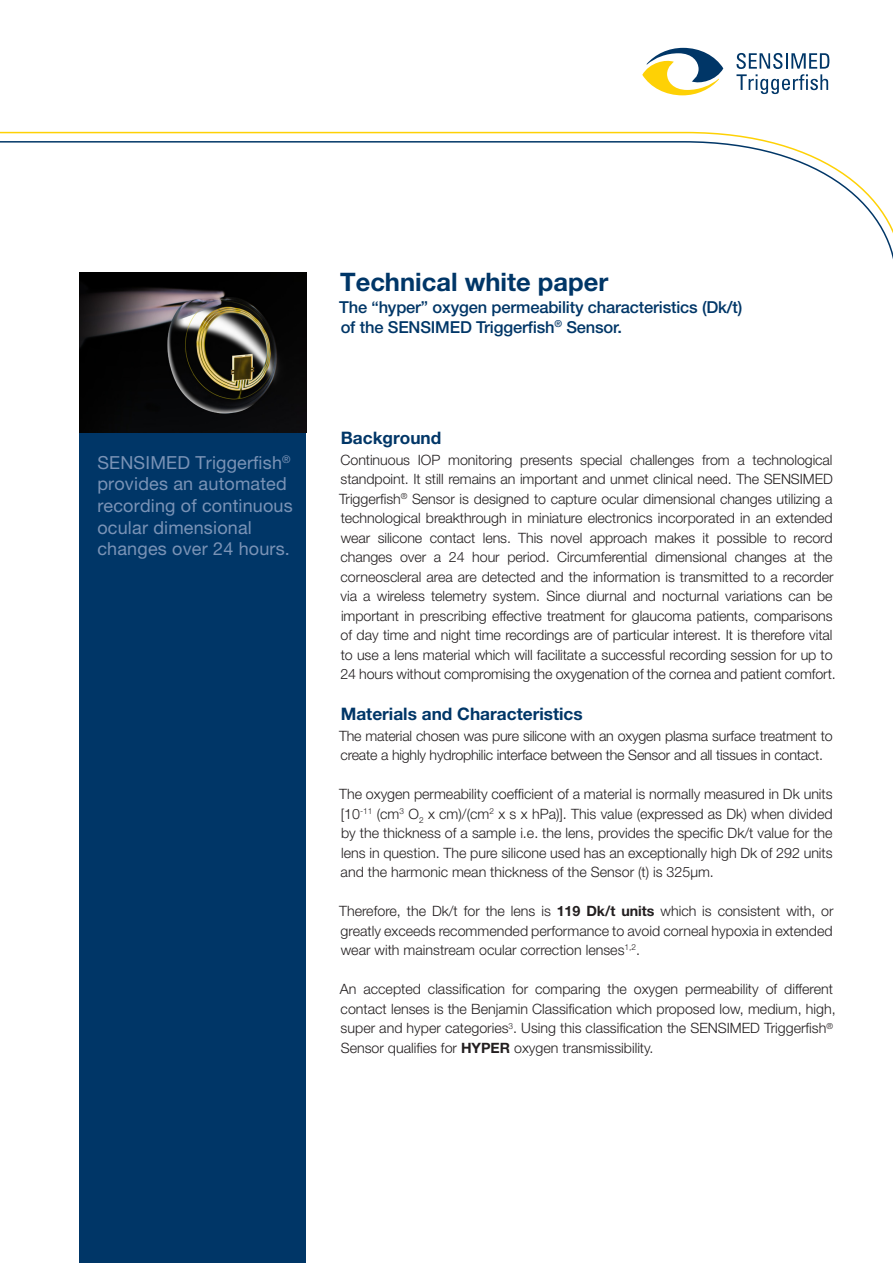
<style>
.page{position:relative;width:893px;height:1263px;background:#fff}
.page>*{position:absolute;margin:0;border:0;box-sizing:border-box;transform-origin:0 0}
._001_TITRE_1{font:700 25.5px "Helvetica Neue LT Pro";color:#003667}
.t1{font:18px/21.6px "Helvetica Neue LT Pro";letter-spacing:.01em;color:#7a93b6}
._003_titre_2{font:700 17.25px "Helvetica Neue LT Pro";color:#003667}
.t2{font:500 16.5px/19.8px "Helvetica Neue LT Pro";letter-spacing:-.01em;color:#003667}
._004_txt_courant{font:300 14.25px/19.5px "Helvetica Neue LT Pro";letter-spacing:-.005em;color:#231f20}
.s1{font-weight:700}
</style>
<div class="page">
<div style="left:79px;top:424px;width:227px;height:839px;background:#003667"></div>
<svg style="left:642px;top:48px;width:81px;height:47px"></svg>
<svg style="left:736px;top:53px;width:93px;height:41px"></svg>
<svg style="left:0;top:131px;width:764px;height:9px"></svg>
<svg style="left:0;top:140px;width:893px;height:144px"></svg>
<img style="left:79px;top:272px;width:227px;height:160px">
<p class="t1" style="left:97px;top:451px;width:197px">SENSIMED Triggerfish<sup>® </sup>provides an automated recording of continuous ocular dimensional changes over 24 hours.</p>
<p class="_001_TITRE_1" style="left:340px;top:266px;width:270px">Technical white paper</p>
<p class="t2" style="left:339px;top:297px;width:405px">The “hyper” oxygen permeability characteristics (Dk/t) of the SENSIMED Triggerfish<sup>®</sup> Sensor.</p>
<p class="_003_titre_2" style="left:341px;top:427px;width:102px">Background</p>
<p class="_004_txt_courant" style="left:339px;top:450px;width:498px">Continuous IOP monitoring presents special challenges from a technological standpoint. It still remains an important and unmet clinical need. The SENSIMED Triggerfish<sup>®</sup> Sensor is designed to capture ocular dimensional changes utilizing a technological breakthrough in miniature electronics incorporated in an extended wear silicone contact lens. This novel approach makes it possible to record changes over a 24 hour period. Circumferential dimensional changes at the corneoscleral area are detected and the information is transmitted to a recorder via a wireless telemetry system. Since diurnal and nocturnal variations can be important in prescribing effective treatment for glaucoma patients, comparisons of day time and night time recordings are of particular interest. It is therefore vital to use a lens material which will facilitate a successful recording session for up to 24 hours without compromising the oxygenation of the cornea and patient comfort.</p>
<p class="_003_titre_2" style="left:341px;top:703px;width:244px">Materials and Characteristics</p>
<p class="_004_txt_courant" style="left:339px;top:726px;width:495px">The material chosen was pure silicone with an oxygen plasma surface treatment to create a highly hydrophilic interface between the Sensor and all tissues in contact.</p>
<p class="_004_txt_courant" style="left:339px;top:784px;width:495px;text-align:justify">The oxygen permeability coefficient of a material is normally measured in Dk units [10<sup>-11</sup> (cm<sup>3</sup> O<sub>2</sub> x cm)/(cm<sup>2</sup> x s x hPa)]. This value (expressed as Dk) when divided by the thickness of a sample i.e. the lens, provides the specific Dk/t value for the lens in question. The pure silicone used has an exceptionally high Dk of 292 units and the harmonic mean thickness of the Sensor (t) is 325µm.</p>
<p class="_004_txt_courant" style="left:339px;top:901px;width:496px;text-align:justify">Therefore, the Dk/t for the lens is <span class="s1">119 Dk/t units</span> which is consistent with, or greatly exceeds recommended performance to avoid corneal hypoxia in extended wear with mainstream ocular correction lenses<sup>1,2</sup>.</p>
<p class="_004_txt_courant" style="left:340px;top:979px;width:497px">An accepted classification for comparing the oxygen permeability of different contact lenses is the Benjamin Classification which proposed low, medium, high, super and hyper categories<sup>3</sup>. Using this classification the SENSIMED Triggerfish<sup>® </sup>Sensor qualifies for <span class="s1">HYPER</span> oxygen transmissibility.</p>
</div>
